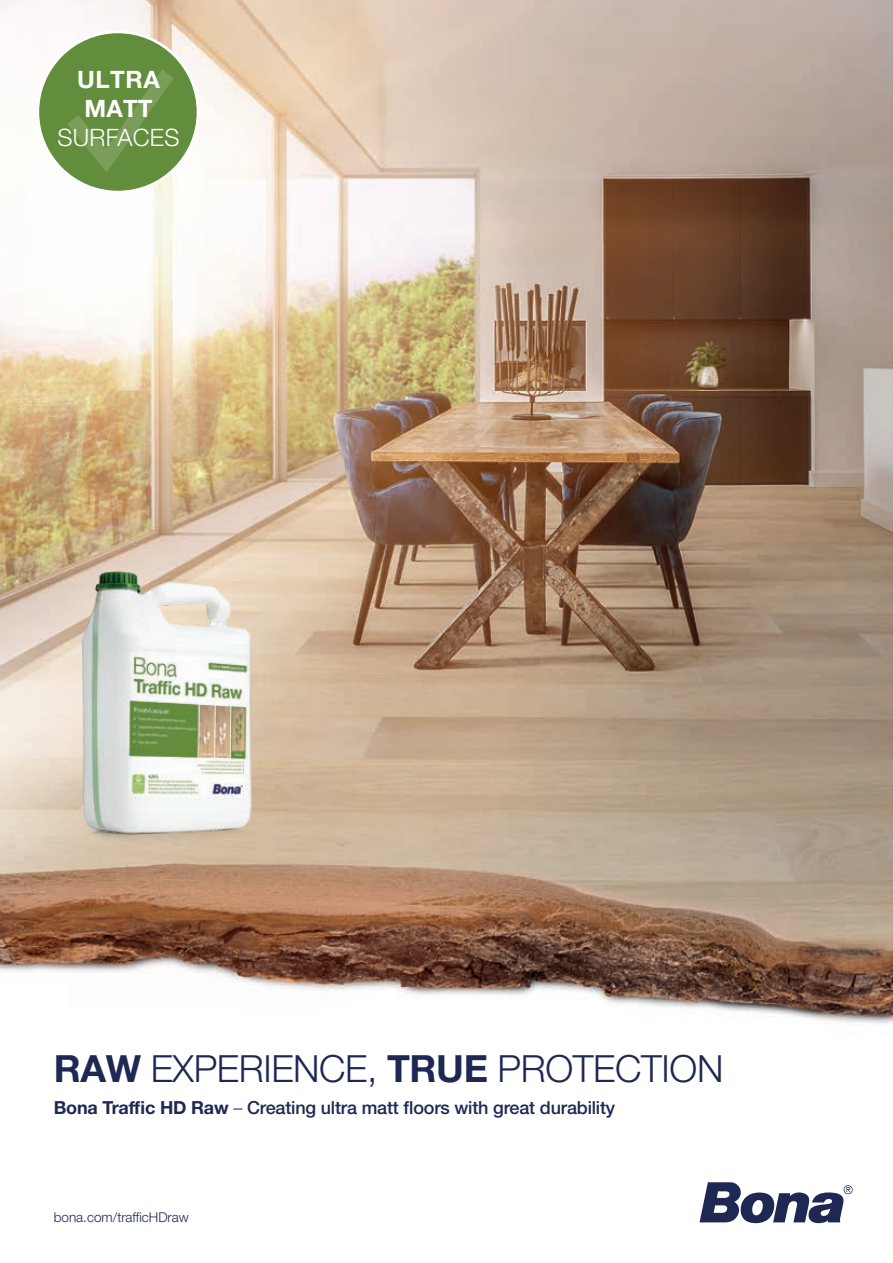
<style>
.page{position:relative;width:893px;height:1263px;background:#fff}
.page>*{position:absolute;margin:0;border:0;box-sizing:border-box;transform-origin:0 0}
.t1{font:300 37.5px "Helvetica Neue LT Pro";letter-spacing:-.01em;color:#1e2853}
.t2{font:700 24px/28.8px "Helvetica Neue LT Pro";letter-spacing:.025em;color:#fff;text-align:center}
.t3{font:300 24px "Helvetica Neue LT Pro";letter-spacing:.01em;color:#fff}
.t4{font:500 18px "Helvetica Neue LT Std";letter-spacing:-.01em;color:#1e2853}
.t5{font:300 13.5px "Helvetica Neue LT Pro";color:#1e2853}
.s1{font-weight:700}
.s2{font-weight:300}
</style>
<div class="page">
<img style="left:0;top:0;width:893px;height:1024px">
<svg style="left:699px;top:1182px;width:154px;height:41px"></svg>
<img style="left:54px;top:560px;width:216px;height:330px">
<div style="left:37px;top:32px;width:160px;height:161px;background:#628d3c;border-radius:50%"></div>
<div style="left:36px;top:31px;width:163px;height:162px;border:3px solid #fff;border-radius:50%"></div>
<svg style="left:66px;top:70px;width:109px;height:104px"></svg>
<h2 class="t2" style="left:77px;top:65px;width:84px">ULTRA<br>MATT</h2>
<h2 class="t3" style="left:57px;top:123px;width:124px">SURFACES</h2>
<h1 class="t1" style="left:54px;top:1045px;width:671px"><span class="s1">RAW</span> EXPERIENCE, <span class="s1">TRUE</span> PROTECTION</h1>
<p class="t4" style="left:54px;top:1097px;width:563px"><span class="s1">Bona Traffic HD Raw</span> <span class="s2">–</span> Creating ultra matt floors with great durability</p>
<p class="t5" style="left:54px;top:1209px;width:137px">bona.com/trafficHDraw</p>
</div>
